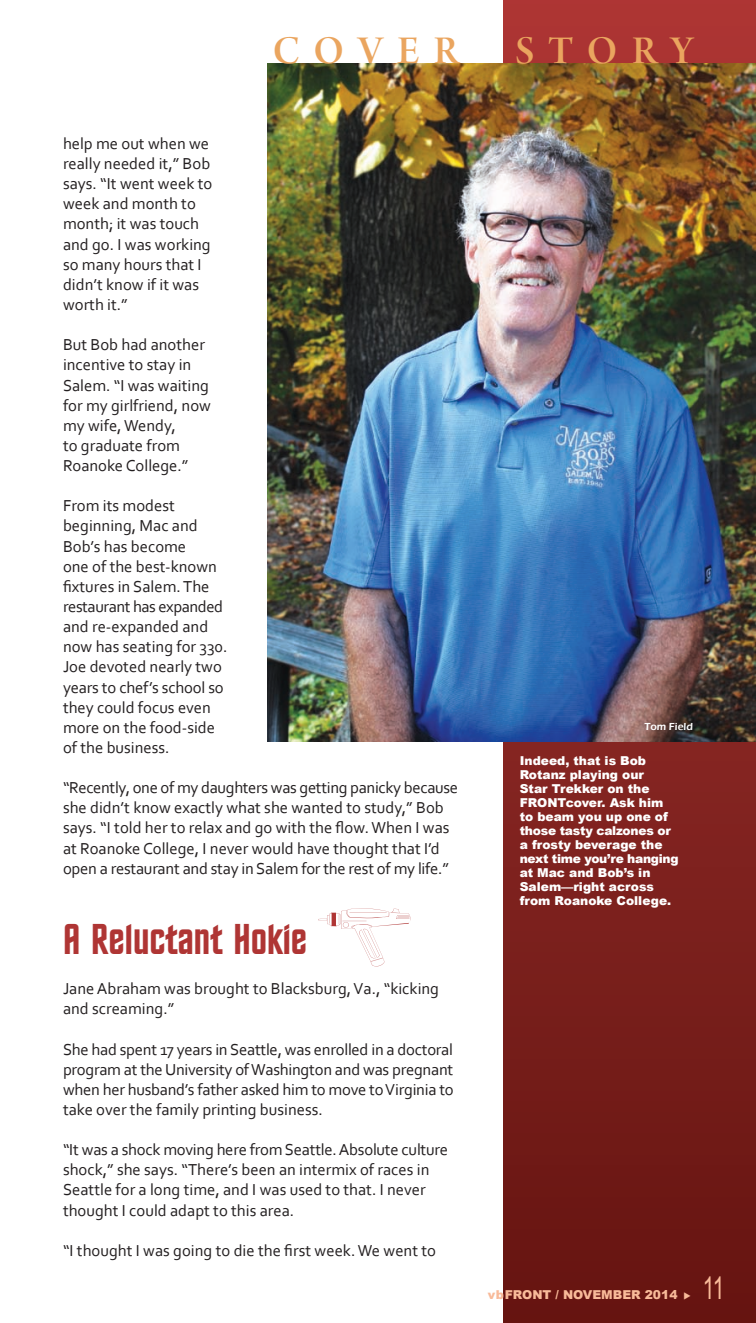
<style>
.page{position:relative;width:756px;height:1323px;background:#fff}
.page>*{position:absolute;margin:0;border:0;box-sizing:border-box;transform-origin:0 0}
.t1{font:43.75px "Trek Classic Credits";color:#af3534}
.t2{font:42px "Arno Pro Smbd Display";letter-spacing:.33em;color:#eaa55f}
.t3{font:31.5px "Arial";color:#f8ba99;scale:.67 1}
.t4{font:16.62px/20.1px "Corbel";color:#231f20}
.t5{font:900 12.25px/14px "Arial";color:#fff}
.t6{font:900 12.25px "Arial";color:#f8ba99}
.t7{font:600 10.5px "Eras ITC";color:#fff}
</style>
<div class="page">
<svg style="left:504px;top:0;width:252px;height:1323px;background:#7a1f1c"></svg>
<img style="left:268px;top:63px;width:488px;height:678px">
<svg style="left:318px;top:908px;width:92px;height:58px"></svg>
<h2 class="t2" style="left:273px;top:35px;width:187px">COVER</h2>
<h2 class="t2" style="left:516px;top:35px;width:179px">STORY</h2>
<p class="t4" style="left:63px;top:135px;width:151px">help me out when we really needed it,” Bob says. “It went week to week and month to month; it was touch and go. I was working so many hours that I didn’t know if it was worth it.”</p>
<p class="t4" style="left:63px;top:336px;width:150px">But Bob had another incentive to stay in<br>Salem. “I was waiting for my girlfriend, now my wife, Wendy,<br>to graduate from<br>Roanoke College.”</p>
<p class="t4" style="left:63px;top:497px;width:166px">From its modest beginning, Mac and<br>Bob’s has become<br>one of the best-known fixtures in Salem. The restaurant has expanded and re-expanded and now has seating for 330.<br>Joe devoted nearly two years to chef’s school so they could focus even more on the food-side of the business.</p>
<p class="t4" style="left:63px;top:779px;width:397px">“Recently, one of my daughters was getting panicky because she didn’t know exactly what she wanted to study,” Bob says. “I told her to relax and go with the flow. When I was at Roanoke College, I never would have thought that I’d open a restaurant and stay in Salem for the rest of my life.”</p>
<h1 class="t1" style="left:63px;top:922px;width:246px">A Reluctant Hokie</h1>
<p class="t4" style="left:63px;top:980px;width:378px">Jane Abraham was brought to Blacksburg, Va., “kicking and screaming.”</p>
<p class="t4" style="left:63px;top:1040px;width:392px;text-align:justify">She had spent 17 years in Seattle, was enrolled in a doctoral program at the University of Washington and was pregnant when her husband’s father asked him to move to Virginia to take over the family printing business.</p>
<p class="t4" style="left:63px;top:1141px;width:387px">“It was a shock moving here from Seattle. Absolute culture shock,” she says. “There’s been an intermix of races in Seattle for a long time, and I was used to that. I never thought I could adapt to this area.</p>
<p class="t4" style="left:63px;top:1242px;width:375px">“I thought I was going to die the first week. We went to</p>
<p class="t7" style="left:644px;top:721px;width:50px">Tom Field</p>
<p class="t5" style="left:520px;top:753px;width:160px">Indeed, that is Bob<br>Rotanz playing our<br>Star Trekker on the<br>FRONTcover. Ask him to beam you up one of those tasty calzones or a frosty beverage the next time you’re hanging at Mac and Bob’s in<br>Salem—right across from Roanoke College.</p>
<p class="t6" style="left:488px;top:1285px;width:205px">vbFRONT / NOVEMBER 2014 ◆</p>
<h3 class="t3" style="left:703px;top:1270px;width:34px">11</h3>
</div>
